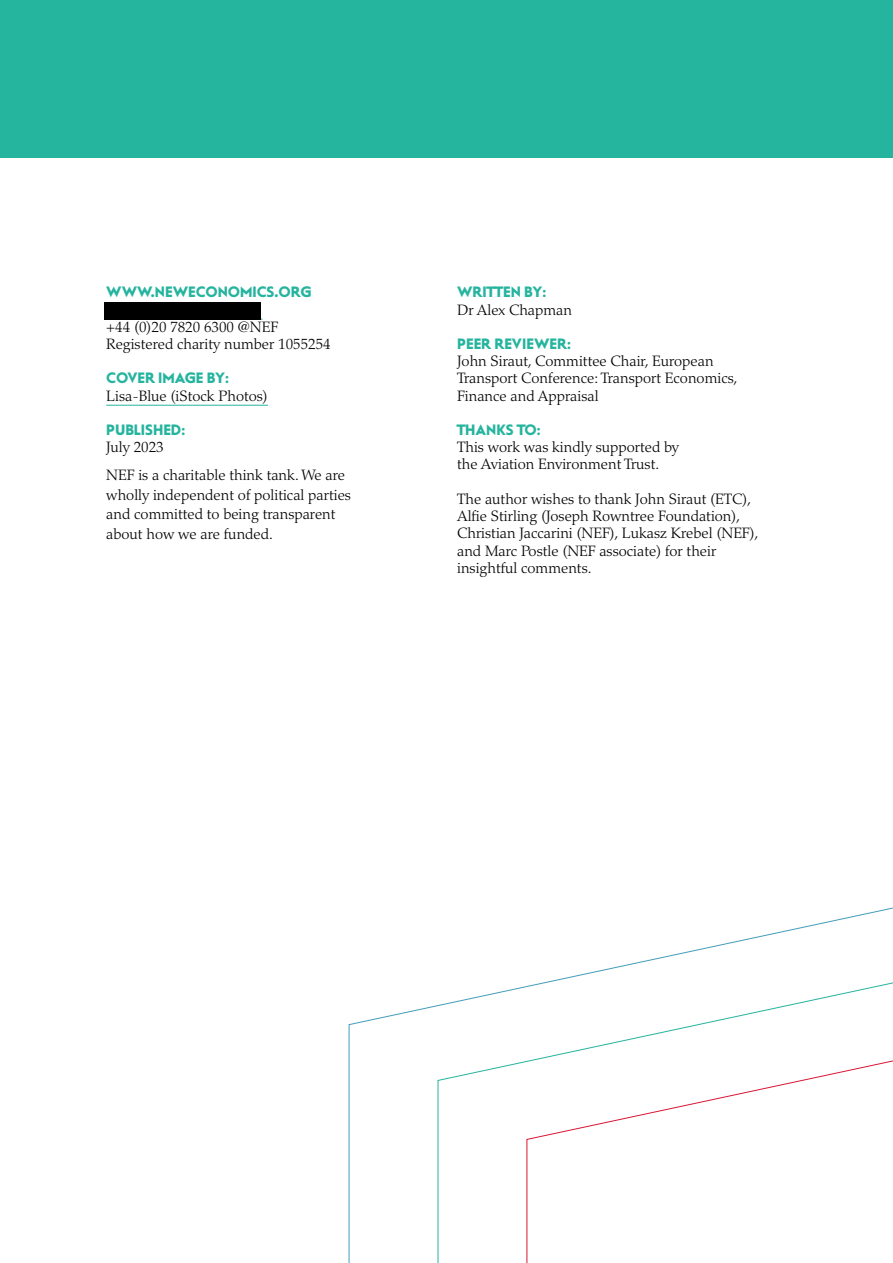
<style>
.page{position:relative;width:893px;height:1263px;background:#fff}
.page>*{position:absolute;margin:0;border:0;box-sizing:border-box;transform-origin:0 0}
.BODY{font:300 15px/17.2px "Palatino LT Std";color:#000}
.t1{font:15px "Steagal Bo";color:#25b49e}
.t2{font:300 15px "Palatino";color:#000}
.s1{font-family:"Palatino LT Std"}
</style>
<div class="page">
<div style="left:0;top:0;width:893px;height:157px;background:#25b49e"></div>
<svg style="left:437px;top:907px;width:456px;height:356px"></svg>
<svg style="left:526px;top:952px;width:367px;height:311px"></svg>
<hr style="left:106px;top:319px;width:156px;height:1px;background:#25b49e">
<hr style="left:106px;top:405px;width:162px;height:1px;background:#25b49e">
<div style="left:105px;top:302px;width:156px;height:18px;background:#000"></div>
<p class="t1" style="left:106px;top:284px;width:207px">WWW.NEWECONOMICS.ORG</p>
<p class="BODY" style="left:106px;top:318px;width:173px">+44 (0)20 7820 6300 @NEF</p>
<p class="BODY" style="left:106px;top:336px;width:226px">Registered charity number 1055254</p>
<p class="t1" style="left:106px;top:370px;width:124px">COVER IMAGE BY:</p>
<p class="t2" style="left:106px;top:387px;width:163px"><span class="s1">Lisa-Blue</span> (iStock Photos)</p>
<p class="t1" style="left:106px;top:421px;width:80px">PUBLISHED:</p>
<p class="BODY" style="left:106px;top:439px;width:59px">July 2023</p>
<p class="BODY" style="left:106px;top:466px;width:246px;line-height:19.5px">NEF is a charitable think tank. We are wholly independent of political parties and committed to being transparent about how we are funded.</p>
<p class="t1" style="left:457px;top:284px;width:91px">WRITTEN BY:</p>
<p class="BODY" style="left:457px;top:301px;width:116px">Dr Alex Chapman</p>
<p class="t1" style="left:457px;top:335px;width:115px">PEER REVIEWER:</p>
<p class="BODY" style="left:457px;top:353px;width:282px">John Siraut, Committee Chair, European<br>Transport Conference: Transport Economics,<br>Finance and Appraisal</p>
<p class="t1" style="left:457px;top:421px;width:85px">THANKS TO:</p>
<p class="BODY" style="left:457px;top:439px;width:224px">This work was kindly supported by the Aviation Environment Trust.</p>
<p class="BODY" style="left:457px;top:490px;width:303px">The author wishes to thank John Siraut (ETC), Alfie Stirling (Joseph Rowntree Foundation), Christian Jaccarini (NEF), Lukasz Krebel (NEF), and Marc Postle (NEF associate) for their insightful comments.</p>
</div>
